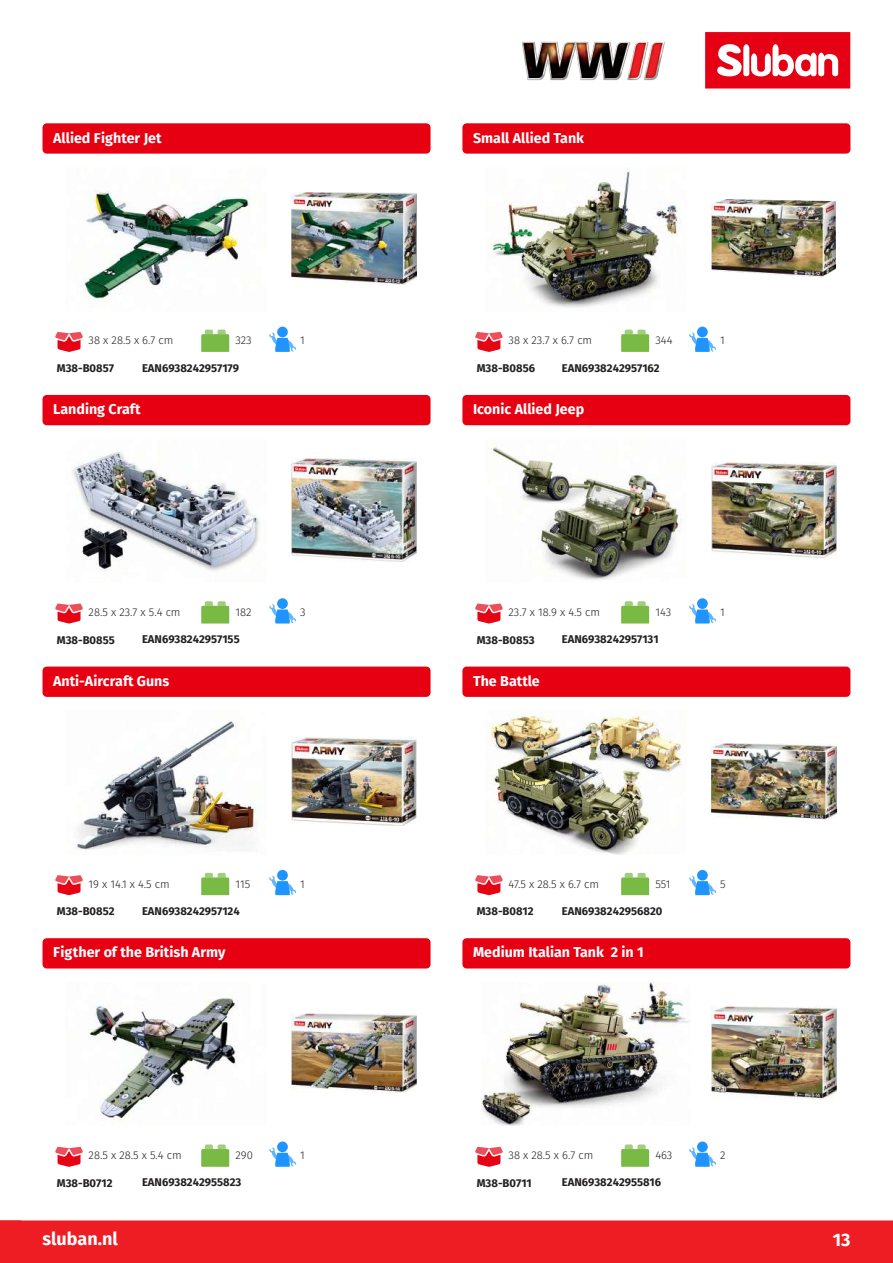
<style>
.page{position:relative;width:893px;height:1263px;background:#fff}
.page>*{position:absolute;margin:0;border:0;box-sizing:border-box;transform-origin:0 0}
.t1{font:700 18px "Fira Sans";color:#fff}
.t2{font:700 14.25px "Fira Sans";color:#fff}
.t3{font:700 11.25px "Fira Sans";color:#231f20}
.t4{font:300 11.25px "Fira Sans";color:#231f20}
</style>
<div class="page">
<div style="left:0;top:1220px;width:893px;height:43px;background:#ee1d23"></div>
<svg style="left:705px;top:32px;width:145px;height:57px"></svg>
<div style="left:43px;top:123px;width:388px;height:31px;background:#e60012;border-radius:4px"></div>
<img style="left:80px;top:190px;width:170px;height:114px">
<svg style="left:201px;top:330px;width:28px;height:22px"></svg>
<svg style="left:55px;top:332px;width:28px;height:20px"></svg>
<img style="left:292px;top:193px;width:124px;height:91px">
<div style="left:277px;top:327px;width:11px;height:10px;background:#1f94fe;border-radius:50%"></div>
<svg style="left:269px;top:332px;width:27px;height:20px"></svg>
<div style="left:462px;top:123px;width:388px;height:31px;background:#e60012;border-radius:4px"></div>
<img style="left:490px;top:168px;width:192px;height:140px">
<svg style="left:621px;top:330px;width:28px;height:22px"></svg>
<svg style="left:475px;top:332px;width:28px;height:20px"></svg>
<img style="left:711px;top:199px;width:125px;height:78px">
<div style="left:697px;top:327px;width:11px;height:10px;background:#1f94fe;border-radius:50%"></div>
<svg style="left:689px;top:332px;width:27px;height:20px"></svg>
<div style="left:43px;top:395px;width:388px;height:30px;background:#e60012;border-radius:4px"></div>
<img style="left:73px;top:450px;width:186px;height:121px">
<svg style="left:201px;top:601px;width:28px;height:22px"></svg>
<svg style="left:55px;top:603px;width:28px;height:20px"></svg>
<img style="left:292px;top:459px;width:124px;height:102px">
<div style="left:277px;top:598px;width:11px;height:11px;background:#1f94fe;border-radius:50%"></div>
<svg style="left:269px;top:604px;width:27px;height:19px"></svg>
<div style="left:462px;top:395px;width:388px;height:30px;background:#e60012;border-radius:4px"></div>
<img style="left:491px;top:445px;width:191px;height:135px">
<svg style="left:621px;top:601px;width:28px;height:22px"></svg>
<svg style="left:475px;top:603px;width:28px;height:20px"></svg>
<img style="left:711px;top:463px;width:125px;height:94px">
<div style="left:697px;top:598px;width:11px;height:11px;background:#1f94fe;border-radius:50%"></div>
<svg style="left:689px;top:604px;width:27px;height:19px"></svg>
<div style="left:43px;top:666px;width:388px;height:31px;background:#e60012;border-radius:4px"></div>
<img style="left:76px;top:721px;width:182px;height:129px">
<svg style="left:201px;top:873px;width:28px;height:22px"></svg>
<svg style="left:55px;top:875px;width:28px;height:20px"></svg>
<img style="left:292px;top:737px;width:124px;height:89px">
<div style="left:277px;top:870px;width:11px;height:10px;background:#1f94fe;border-radius:50%"></div>
<svg style="left:269px;top:876px;width:27px;height:19px"></svg>
<div style="left:462px;top:666px;width:388px;height:31px;background:#e60012;border-radius:4px"></div>
<img style="left:485px;top:713px;width:197px;height:141px">
<svg style="left:621px;top:873px;width:28px;height:22px"></svg>
<svg style="left:475px;top:875px;width:28px;height:20px"></svg>
<img style="left:711px;top:743px;width:125px;height:77px">
<div style="left:697px;top:870px;width:11px;height:10px;background:#1f94fe;border-radius:50%"></div>
<svg style="left:689px;top:876px;width:27px;height:19px"></svg>
<div style="left:43px;top:938px;width:388px;height:30px;background:#e60012;border-radius:4px"></div>
<img style="left:88px;top:995px;width:151px;height:126px">
<svg style="left:201px;top:1144px;width:28px;height:23px"></svg>
<svg style="left:55px;top:1147px;width:28px;height:20px"></svg>
<img style="left:292px;top:1014px;width:124px;height:78px">
<div style="left:277px;top:1141px;width:11px;height:11px;background:#1f94fe;border-radius:50%"></div>
<svg style="left:269px;top:1147px;width:27px;height:20px"></svg>
<div style="left:462px;top:938px;width:388px;height:30px;background:#e60012;border-radius:4px"></div>
<img style="left:481px;top:982px;width:208px;height:144px">
<svg style="left:621px;top:1144px;width:28px;height:23px"></svg>
<svg style="left:475px;top:1147px;width:28px;height:20px"></svg>
<img style="left:711px;top:1007px;width:125px;height:92px">
<div style="left:697px;top:1141px;width:11px;height:11px;background:#1f94fe;border-radius:50%"></div>
<svg style="left:689px;top:1147px;width:27px;height:20px"></svg>
<img style="left:522px;top:41px;width:143px;height:40px">
<p class="t2" style="left:53px;top:128px;width:110px">Allied Fighter Jet</p>
<p class="t2" style="left:473px;top:128px;width:113px">Small Allied Tank</p>
<p class="t4" style="left:89px;top:333px;width:86px">38 x 28.5 x 6.7 cm</p>
<p class="t4" style="left:235px;top:333px;width:18px">323</p>
<p class="t4" style="left:300px;top:333px;width:6px">1</p>
<p class="t3" style="left:57px;top:360px;width:59px">M38-B0857</p>
<p class="t3" style="left:142px;top:360px;width:99px">EAN6938242957179</p>
<p class="t4" style="left:509px;top:333px;width:85px">38 x 23.7 x 6.7 cm</p>
<p class="t4" style="left:655px;top:333px;width:19px">344</p>
<p class="t4" style="left:720px;top:333px;width:6px">1</p>
<p class="t3" style="left:477px;top:360px;width:60px">M38-B0856</p>
<p class="t3" style="left:562px;top:360px;width:99px">EAN6938242957162</p>
<p class="t2" style="left:53px;top:399px;width:89px">Landing Craft</p>
<p class="t2" style="left:473px;top:399px;width:113px">Iconic Allied Jeep</p>
<p class="t4" style="left:89px;top:604px;width:93px">28.5 x 23.7 x 5.4 cm</p>
<p class="t4" style="left:235px;top:604px;width:18px">182</p>
<p class="t4" style="left:300px;top:604px;width:7px">3</p>
<p class="t3" style="left:57px;top:632px;width:60px">M38-B0855</p>
<p class="t3" style="left:142px;top:631px;width:99px">EAN6938242957155</p>
<p class="t4" style="left:509px;top:604px;width:93px">23.7 x 18.9 x 4.5 cm</p>
<p class="t4" style="left:655px;top:604px;width:17px">143</p>
<p class="t4" style="left:720px;top:604px;width:6px">1</p>
<p class="t3" style="left:477px;top:632px;width:59px">M38-B0853</p>
<p class="t3" style="left:562px;top:631px;width:98px">EAN6938242957131</p>
<p class="t2" style="left:53px;top:671px;width:118px">Anti-Aircraft Guns</p>
<p class="t2" style="left:473px;top:671px;width:68px">The Battle</p>
<p class="t4" style="left:89px;top:876px;width:83px">19 x 14.1 x 4.5 cm</p>
<p class="t4" style="left:235px;top:876px;width:16px">115</p>
<p class="t4" style="left:300px;top:876px;width:6px">1</p>
<p class="t3" style="left:57px;top:903px;width:59px">M38-B0852</p>
<p class="t3" style="left:142px;top:903px;width:99px">EAN6938242957124</p>
<p class="t4" style="left:509px;top:876px;width:92px">47.5 x 28.5 x 6.7 cm</p>
<p class="t4" style="left:655px;top:876px;width:17px">551</p>
<p class="t4" style="left:720px;top:876px;width:7px">5</p>
<p class="t3" style="left:477px;top:903px;width:58px">M38-B0812</p>
<p class="t3" style="left:562px;top:903px;width:102px">EAN6938242956820</p>
<p class="t2" style="left:53px;top:942px;width:174px">Figther of the British Army</p>
<p class="t2" style="left:473px;top:942px;width:172px">Medium Italian Tank 2 in 1</p>
<p class="t4" style="left:89px;top:1147px;width:95px">28.5 x 28.5 x 5.4 cm</p>
<p class="t4" style="left:235px;top:1147px;width:19px">290</p>
<p class="t4" style="left:300px;top:1147px;width:6px">1</p>
<p class="t3" style="left:57px;top:1175px;width:57px">M38-B0712</p>
<p class="t3" style="left:142px;top:1174px;width:101px">EAN6938242955823</p>
<p class="t4" style="left:509px;top:1147px;width:86px">38 x 28.5 x 6.7 cm</p>
<p class="t4" style="left:655px;top:1147px;width:19px">463</p>
<p class="t4" style="left:720px;top:1147px;width:7px">2</p>
<p class="t3" style="left:477px;top:1175px;width:57px">M38-B0711</p>
<p class="t3" style="left:562px;top:1174px;width:101px">EAN6938242955816</p>
<h1 class="t1" style="left:43px;top:1226px;width:77px">sluban.nl</h1>
<h1 class="t1" style="left:833px;top:1227px;width:19px">13</h1>
</div>
